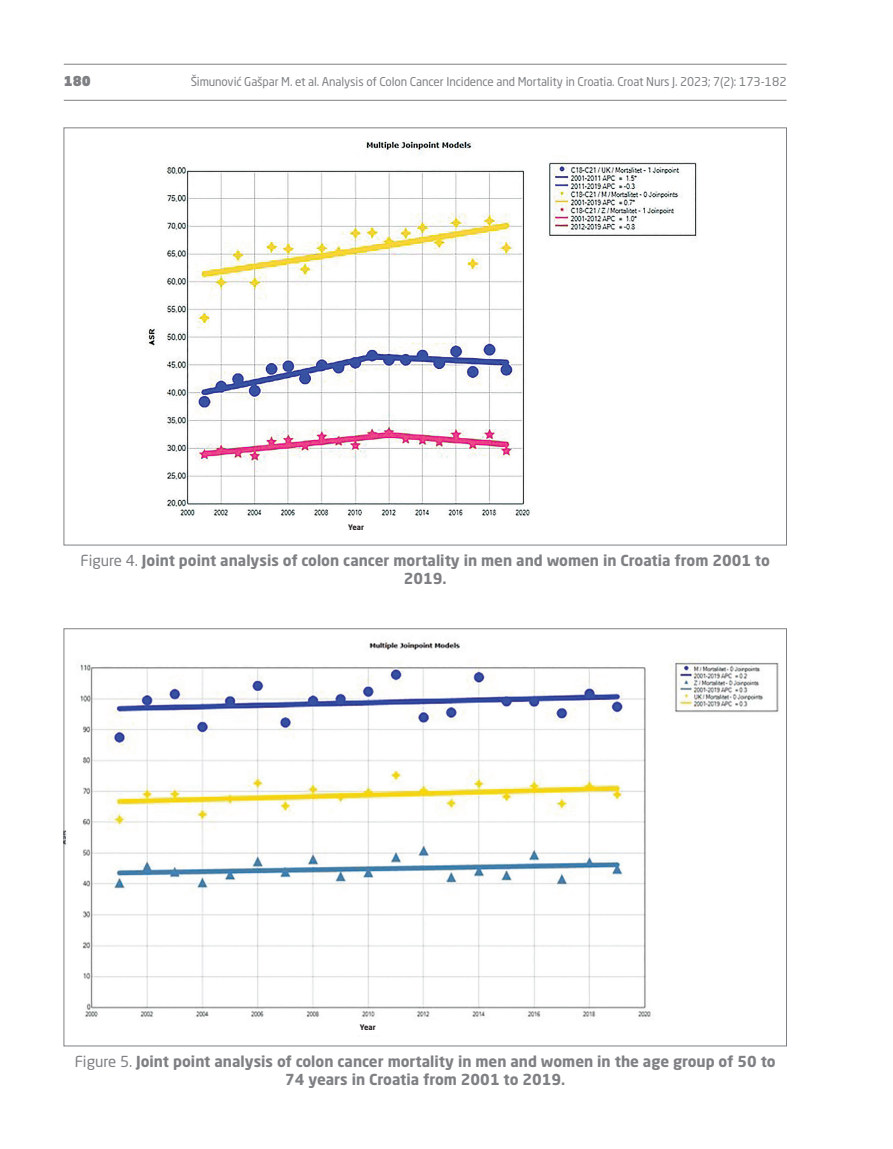
<style>
.page{position:relative;width:893px;height:1149px;background:#fff}
.page>*{position:absolute;margin:0;border:0;box-sizing:border-box;transform-origin:0 0}
.tablica_naslov{font:700 15px/18px "Neo Sans";color:#7e8083;text-align:center}
.t1{font:900 13.5px "Neo Sans";color:#7e8083}
.t2{font:12px "Neo Sans";letter-spacing:-.01em;color:#7e8083}
.tablica_naslov-2{font:700 7.5px "Neo Sans";color:#231f20}
.s1{font-weight:400}
</style>
<div class="page">
<hr style="left:64px;top:64px;width:723px;height:1px;background:#7e8083">
<hr style="left:64px;top:100px;width:723px;height:1px;background:#7e8083">
<img style="left:146px;top:141px;width:551px;height:377px">
<img style="left:66px;top:640px;width:713px;height:396px">
<div style="left:349px;top:1020px;width:38px;height:14px;background:#fff"></div>
<p class="t1" style="left:64px;top:72px;width:29px">180</p>
<p class="t2" style="left:191px;top:74px;width:597px">Šimunović Gašpar M. et al. Analysis of Colon Cancer Incidence and Mortality in Croatia. Croat Nurs J. 2023; 7(2): 173-182</p>
<p class="tablica_naslov-2" style="left:348px;top:522px;width:17px">Year</p>
<p class="tablica_naslov" style="left:80px;top:550px;width:691px"><span class="s1">Figure 4.</span> Joint point analysis of colon cancer mortality in men and women in Croatia from 2001 to<br>2019.</p>
<p class="tablica_naslov-2" style="left:360px;top:1022px;width:17px">Year</p>
<p class="tablica_naslov" style="left:75px;top:1051px;width:702px"><span class="s1">Figure 5.</span> Joint point analysis of colon cancer mortality in men and women in the age group of 50 to<br>74 years in Croatia from 2001 to 2019.</p>
</div>
